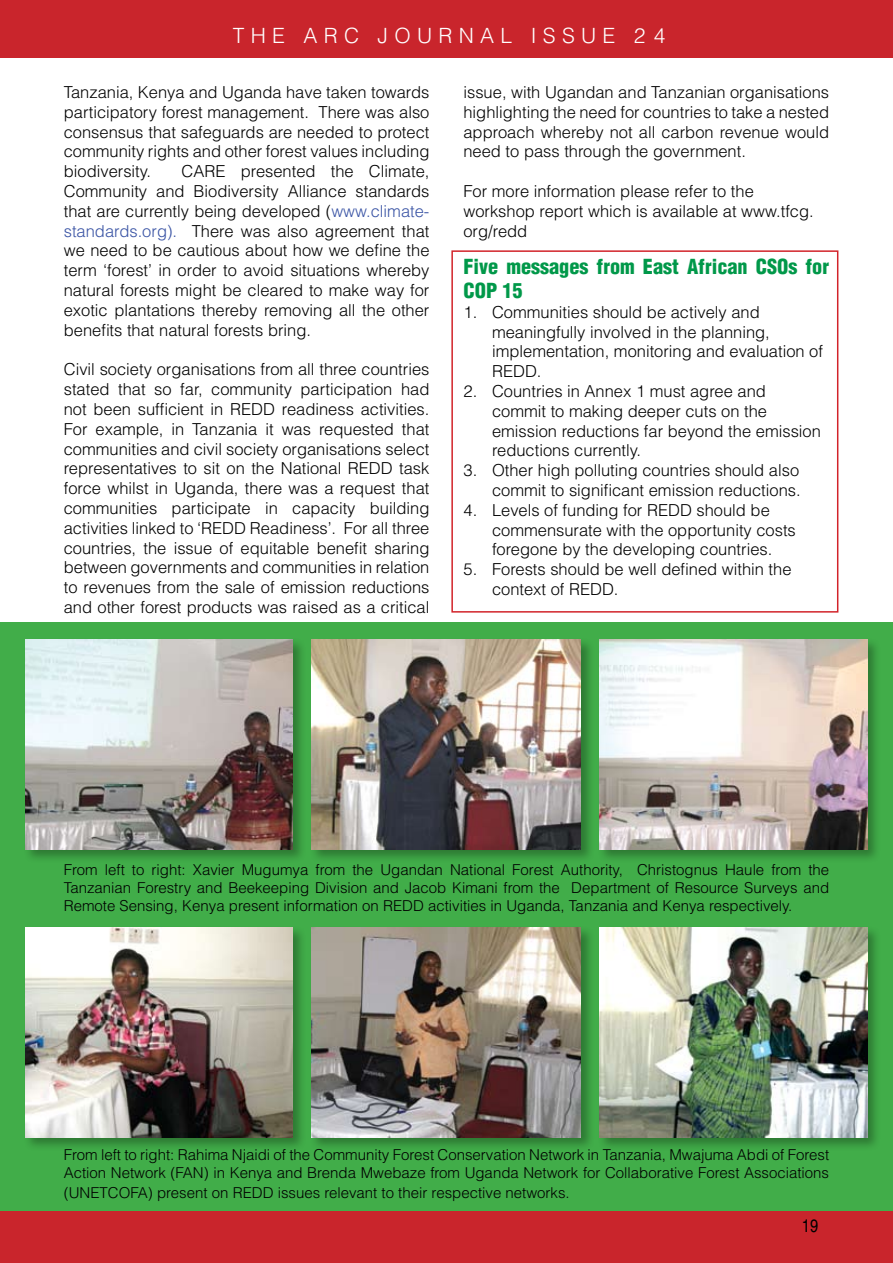
<style>
.page{position:relative;width:893px;height:1263px;background:#fff}
.page>*{position:absolute;margin:0;border:0;box-sizing:border-box;transform-origin:0 0}
.t1{font:300 21px "Helvetica";letter-spacing:.3em;color:#fff}
.t2{font:900 condensed 20.25px/24.3px "Helvetica";color:#009849}
.t3{font:condensed 18px "Helvetica";color:#000}
.t4{font:300 16.5px/19.8px "Helvetica";color:#000}
.t5{font:300 15px/18px "Helvetica";color:#000;text-align:justify}
.s1{color:#3953a4}
</style>
<div class="page">
<div style="left:0;top:1211px;width:893px;height:52px;background:#c9252c"></div>
<div style="left:0;top:0;width:893px;height:58px;background:#c9252c"></div>
<div style="left:0;top:622px;width:893px;height:588px;background:#41ad49"></div>
<div style="left:23px;top:637px;width:290px;height:233px;background:#000;opacity:.3"></div>
<img style="left:26px;top:639px;width:266px;height:210px">
<div style="left:23px;top:925px;width:290px;height:233px;background:#000;opacity:.3"></div>
<img style="left:26px;top:927px;width:266px;height:210px">
<div style="left:309px;top:637px;width:292px;height:233px;background:#000;opacity:.3"></div>
<img style="left:311px;top:639px;width:270px;height:210px">
<div style="left:309px;top:925px;width:292px;height:233px;background:#000;opacity:.3"></div>
<img style="left:311px;top:927px;width:270px;height:210px">
<div style="left:597px;top:637px;width:292px;height:233px;background:#000;opacity:.3"></div>
<img style="left:599px;top:639px;width:268px;height:210px">
<div style="left:597px;top:925px;width:292px;height:233px;background:#000;opacity:.3"></div>
<img style="left:599px;top:927px;width:268px;height:210px">
<div style="left:451px;top:250px;width:387px;height:363px;border:2px solid #d2232a"></div>
<p class="t1" style="left:233px;top:22px;width:434px">the arc journal Issue 24</p>
<p class="t4" style="left:64px;top:82px;width:367px;text-align:justify">Tanzania, Kenya and Uganda have taken towards participatory forest management. There was also consensus that safeguards are needed to protect community rights and other forest values including biodiversity.</p>
<p class="t4" style="left:64px;top:161px;width:367px;text-align:justify;text-indent:177px">presented the Climate, Community and Biodiversity Alliance standards that are currently being developed (<span class="s1">www.climate&shy;standards.org).</span> There was also agreement that we need to be cautious about how we define the term ‘forest’ in order to avoid situations whereby natural forests might be cleared to make way for exotic plantations thereby removing all the other benefits that natural forests bring.</p>
<p class="t4" style="left:64px;top:359px;width:367px;text-align:justify">Civil society organisations from all three countries stated that so far, community participation had not been sufficient in REDD readiness activities.<br>For example, in Tanzania it was requested that communities and civil society organisations select representatives to sit on the National REDD task force whilst in U ganda, there was a request that communities participate in capacity building activities linked to ‘REDD Readiness’. For all three countries, the issue of equitable benefit sharing between governments and communities in relation to revenues from the sale of emission reductions and other forest products was raised as a critical</p>
<p class="t4" style="left:182px;top:161px;width:12px">CARE</p>
<p class="t4" style="left:463px;top:82px;width:367px;text-align:justify">issue, with U gandan and Tanzanian organisations highlighting the need for countries to take a nested approach whereby not all carbon revenue would need to pass through the government.</p>
<p class="t4" style="left:463px;top:181px;width:352px">For more information please refer to the workshop report which is available at www.tfcg. org/redd</p>
<p class="t2" style="left:463px;top:254px;width:367px">Five messages from East African CSOs for<br>COP 15</p>
<p class="t4" style="left:492px;top:302px;width:333px;text-indent:-28px">1. Communities should be actively and meaningfully involved in the planning, implementation, monitoring and evaluation of<br>REDD.</p>
<p class="t4" style="left:492px;top:381px;width:330px;text-indent:-28px">2. Countries in Annex 1 must agree and commit to making deeper cuts on the emission reductions far beyond the emission reductions currently.</p>
<p class="t4" style="left:463px;top:460px;width:339px;text-align:right">3. Other high polluting countries should also commit to significant emission reductions.</p>
<p class="t4" style="left:492px;top:500px;width:305px;text-indent:-28px">4. Levels of funding for REDD should be commensurate with the opportunity costs foregone by the developing countries.</p>
<p class="t4" style="left:492px;top:559px;width:301px;text-indent:-28px">5. Forests should be well defined within the context of RE DD.</p>
<p class="t5" style="left:64px;top:860px;width:767px">From left to right: Xavier Mugumya from the U gandan National Forest Authority, Christognus Haule from the Tanzanian Forestry and Beekeeping Division and Jacob Kimani from the Department of Resource Surveys and Remote Sensing, Kenya present information on REDD activities in Uganda, Tanzania and Kenya respectively.</p>
<p class="t5" style="left:64px;top:1145px;width:767px">From left to right: Rahima Njaidi of the Community Forest Conservation Network in Tanzania, Mwajuma Abdi of Forest<br>Action Network (FAN) in Kenya and Brenda Mwebaze from Uganda Network for Collaborative Forest Associations</p>
<p class="t5" style="left:64px;top:1183px;width:16px">(UNETCO</p>
<p class="t5" style="left:130px;top:1183px;width:441px">FA) present on REDD issues relevant to their respective networks.</p>
<p class="t3" style="left:802px;top:1215px;width:18px">19</p>
</div>
